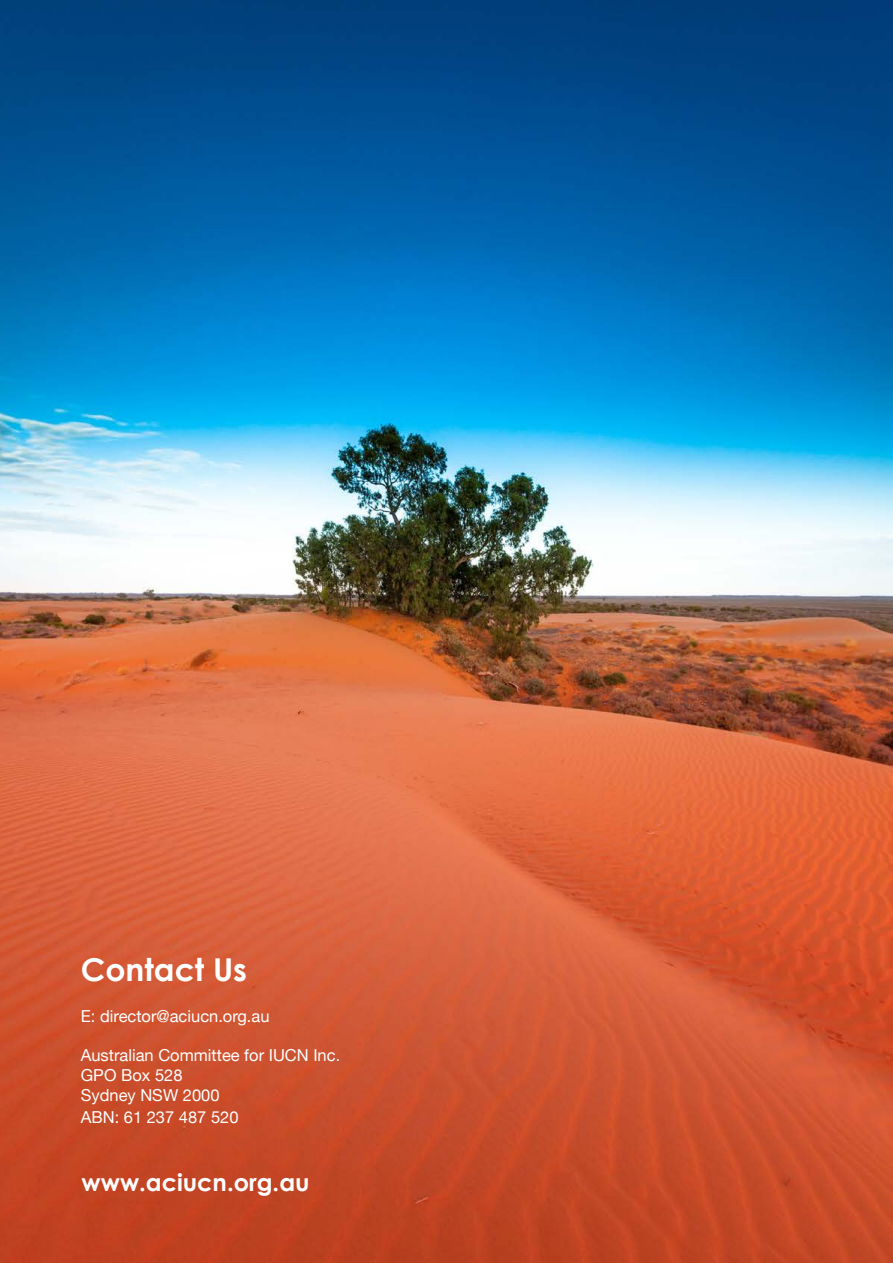
<style>
.page{position:relative;width:893px;height:1263px;background:#fff}
.page>*{position:absolute;margin:0;border:0;box-sizing:border-box;transform-origin:0 0}
.t1{font:700 31.5px "Century Gothic";color:#fff}
.t2{font:700 24px "Century Gothic";color:#fff}
.t3{font:16.5px "Helvetica Neue";color:#fff}
</style>
<div class="page">
<img style="left:0;top:0;width:893px;height:1263px">
<p class="t1" style="left:81px;top:945px;width:168px">Contact Us</p>
<p class="t3" style="left:81px;top:1004px;width:190px">E: director@aciucn.org.au</p>
<p class="t3" style="left:81px;top:1044px;width:261px">Australian Committee for IUCN Inc.</p>
<p class="t3" style="left:81px;top:1063px;width:103px">GPO Box 528</p>
<p class="t3" style="left:81px;top:1083px;width:140px">Sydney NSW 2000</p>
<p class="t3" style="left:81px;top:1105px;width:159px">ABN: 61 237 487 520</p>
<p class="t2" style="left:82px;top:1164px;width:229px">www.aciucn.org.au</p>
</div>
